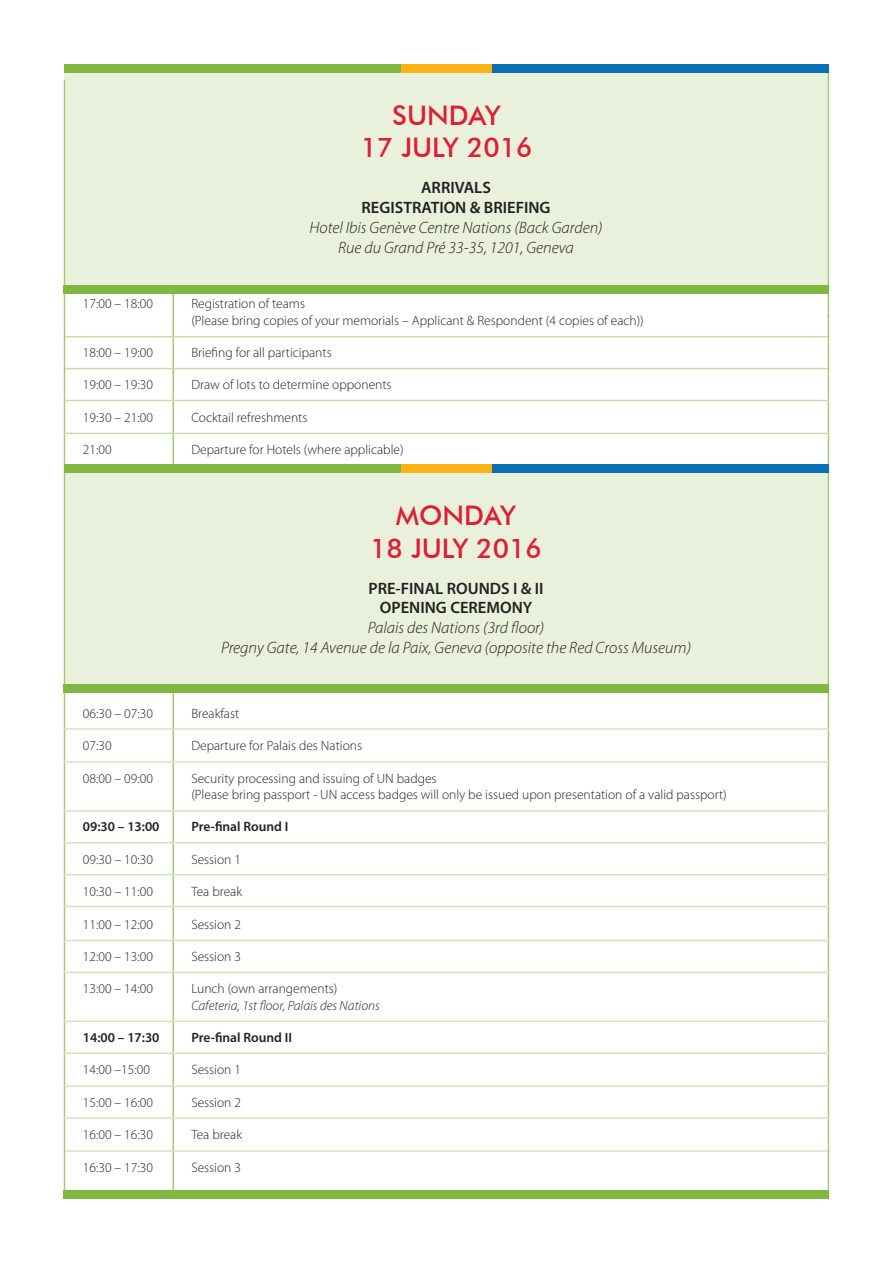
<style>
.page{position:relative;width:893px;height:1263px;background:#fff}
.page>*{position:absolute;margin:0;border:0;box-sizing:border-box;transform-origin:0 0}
.t1{font:500 27px/32.4px "Futura BT";color:#dd1e33;text-align:center}
.t2{font:italic 300 16.5px/19.8px "Myriad Pro";color:#231f20;text-align:center}
.t3{font:600 16.5px/19.8px "Myriad Pro";color:#231f20;text-align:center}
.t4{font:300 13.5px/16.2px "Myriad Pro";color:#231f20}
.t5{font:600 13.5px "Myriad Pro";color:#231f20}
.t6{font:italic 300 13.5px "Myriad Pro";color:#231f20}
</style>
<div class="page">
<hr style="left:173px;top:289px;width:1px;height:906px;background:#a5c874">
<hr style="left:64px;top:368px;width:765px;height:1px;background:#c9dcac">
<hr style="left:64px;top:336px;width:765px;height:1px;background:#c9dcac">
<div style="left:65px;top:473px;width:763px;height:219px;background:#e9f1dd"></div>
<div style="left:65px;top:65px;width:763px;height:224px;background:#e9f1dd"></div>
<hr style="left:65px;top:1150px;width:765px;height:2px;background:#d5e4be">
<hr style="left:64px;top:80px;width:1px;height:1111px;background:#a5c874">
<hr style="left:828px;top:69px;width:1px;height:248px;background:#a5c874">
<div style="left:64px;top:64px;width:337px;height:8px;background:#80b740"></div>
<div style="left:491px;top:64px;width:338px;height:8px;background:#0d70b5"></div>
<div style="left:401px;top:64px;width:90px;height:8px;background:#fbb316"></div>
<div style="left:64px;top:285px;width:765px;height:8px;background:#80b740"></div>
<hr style="left:828px;top:314px;width:1px;height:885px;background:#a5c874">
<div style="left:64px;top:465px;width:337px;height:8px;background:#80b740"></div>
<div style="left:491px;top:465px;width:338px;height:8px;background:#0d70b5"></div>
<div style="left:401px;top:465px;width:90px;height:8px;background:#fbb316"></div>
<div style="left:64px;top:685px;width:765px;height:8px;background:#80b740"></div>
<hr style="left:64px;top:433px;width:765px;height:1px;background:#c9dcac">
<hr style="left:64px;top:972px;width:765px;height:1px;background:#d5e4be">
<hr style="left:64px;top:1020px;width:765px;height:2px;background:#d5e4be">
<hr style="left:64px;top:1052px;width:765px;height:2px;background:#d5e4be">
<hr style="left:64px;top:1085px;width:765px;height:2px;background:#d5e4be">
<hr style="left:64px;top:1117px;width:765px;height:2px;background:#d5e4be">
<hr style="left:64px;top:728px;width:765px;height:2px;background:#d5e4be">
<hr style="left:64px;top:761px;width:765px;height:2px;background:#d5e4be">
<hr style="left:64px;top:810px;width:765px;height:1px;background:#d5e4be">
<hr style="left:64px;top:842px;width:765px;height:1px;background:#d5e4be">
<hr style="left:64px;top:874px;width:765px;height:1px;background:#d5e4be">
<hr style="left:64px;top:906px;width:765px;height:1px;background:#d5e4be">
<hr style="left:64px;top:940px;width:765px;height:1px;background:#d5e4be">
<hr style="left:64px;top:400px;width:765px;height:1px;background:#c9dcac">
<div style="left:64px;top:1191px;width:765px;height:8px;background:#80b740"></div>
<p class="t1" style="left:361px;top:99px;width:173px">SUNDAY<br>17 JULY 2016</p>
<p class="t3" style="left:362px;top:177px;width:191px">ARRIVALS<br>REGISTRATION &amp; BRIEFING</p>
<p class="t2" style="left:309px;top:217px;width:295px">Hotel Ibis Genève Centre Nations (Back Garden)</p>
<p class="t2" style="left:338px;top:237px;width:237px">Rue du Grand Pré 33-35, 1201, Geneva</p>
<p class="t4" style="left:83px;top:296px;width:72px">17:00 – 18:00</p>
<p class="t4" style="left:191px;top:296px;width:454px">Registration of teams<br>(Please bring copies of your memorials – Applicant &amp; Respondent (4 copies of each))</p>
<p class="t4" style="left:83px;top:344px;width:72px">18:00 – 19:00</p>
<p class="t4" style="left:191px;top:344px;width:142px">Briefing for all participants</p>
<p class="t4" style="left:83px;top:377px;width:72px">19:00 – 19:30</p>
<p class="t4" style="left:191px;top:377px;width:202px">Draw of lots to determine opponents</p>
<p class="t4" style="left:83px;top:409px;width:72px">19:30 – 21:00</p>
<p class="t4" style="left:191px;top:409px;width:118px">Cocktail refreshments</p>
<p class="t4" style="left:83px;top:441px;width:30px">21:00</p>
<p class="t4" style="left:191px;top:441px;width:214px">Departure for Hotels (where applicable)</p>
<p class="t1" style="left:370px;top:499px;width:173px">MONDAY<br>18 JULY 2016</p>
<p class="t3" style="left:368px;top:578px;width:177px">PRE-FINAL ROUNDS I &amp; II<br>OPENING CEREMONY</p>
<p class="t2" style="left:221px;top:618px;width:471px">Palais des Nations (3rd floor)<br>Pregny Gate, 14 Avenue de la Paix, Geneva (opposite the Red Cross Museum)</p>
<p class="t4" style="left:83px;top:705px;width:72px">06:30 – 07:30</p>
<p class="t4" style="left:191px;top:705px;width:49px">Breakfast</p>
<p class="t4" style="left:83px;top:737px;width:30px">07:30</p>
<p class="t4" style="left:191px;top:737px;width:172px">Departure for Palais des Nations</p>
<p class="t4" style="left:83px;top:770px;width:72px">08:00 – 09:00</p>
<p class="t4" style="left:191px;top:770px;width:247px">Security processing and issuing of UN badges</p>
<p class="t4" style="left:191px;top:786px;width:537px">(Please bring passport - UN access badges will only be issued upon presentation of a valid passport)</p>
<p class="t5" style="left:83px;top:818px;width:78px">09:30 – 13:00</p>
<p class="t5" style="left:191px;top:818px;width:99px">Pre-final Round I</p>
<p class="t4" style="left:83px;top:851px;width:72px">09:30 – 10:30</p>
<p class="t4" style="left:191px;top:851px;width:51px">Session 1</p>
<p class="t4" style="left:83px;top:883px;width:72px">10:30 – 11:00</p>
<p class="t4" style="left:191px;top:883px;width:52px">Tea break</p>
<p class="t4" style="left:83px;top:916px;width:72px">11:00 – 12:00</p>
<p class="t4" style="left:191px;top:916px;width:51px">Session 2</p>
<p class="t4" style="left:83px;top:948px;width:72px">12:00 – 13:00</p>
<p class="t4" style="left:191px;top:948px;width:51px">Session 3</p>
<p class="t4" style="left:83px;top:980px;width:72px">13:00 – 14:00</p>
<p class="t4" style="left:191px;top:980px;width:148px">Lunch (own arrangements)</p>
<p class="t6" style="left:191px;top:997px;width:190px">Cafeteria, 1st floor, Palais des Nations</p>
<p class="t5" style="left:83px;top:1029px;width:78px">14:00 – 17:30</p>
<p class="t5" style="left:191px;top:1029px;width:102px">Pre-final Round II</p>
<p class="t4" style="left:83px;top:1061px;width:69px">14:00 –15:00</p>
<p class="t4" style="left:191px;top:1061px;width:51px">Session 1</p>
<p class="t4" style="left:83px;top:1094px;width:72px">15:00 – 16:00</p>
<p class="t4" style="left:191px;top:1094px;width:51px">Session 2</p>
<p class="t4" style="left:83px;top:1126px;width:72px">16:00 – 16:30</p>
<p class="t4" style="left:191px;top:1126px;width:52px">Tea break</p>
<p class="t4" style="left:83px;top:1159px;width:72px">16:30 – 17:30</p>
<p class="t4" style="left:191px;top:1159px;width:51px">Session 3</p>
</div>
